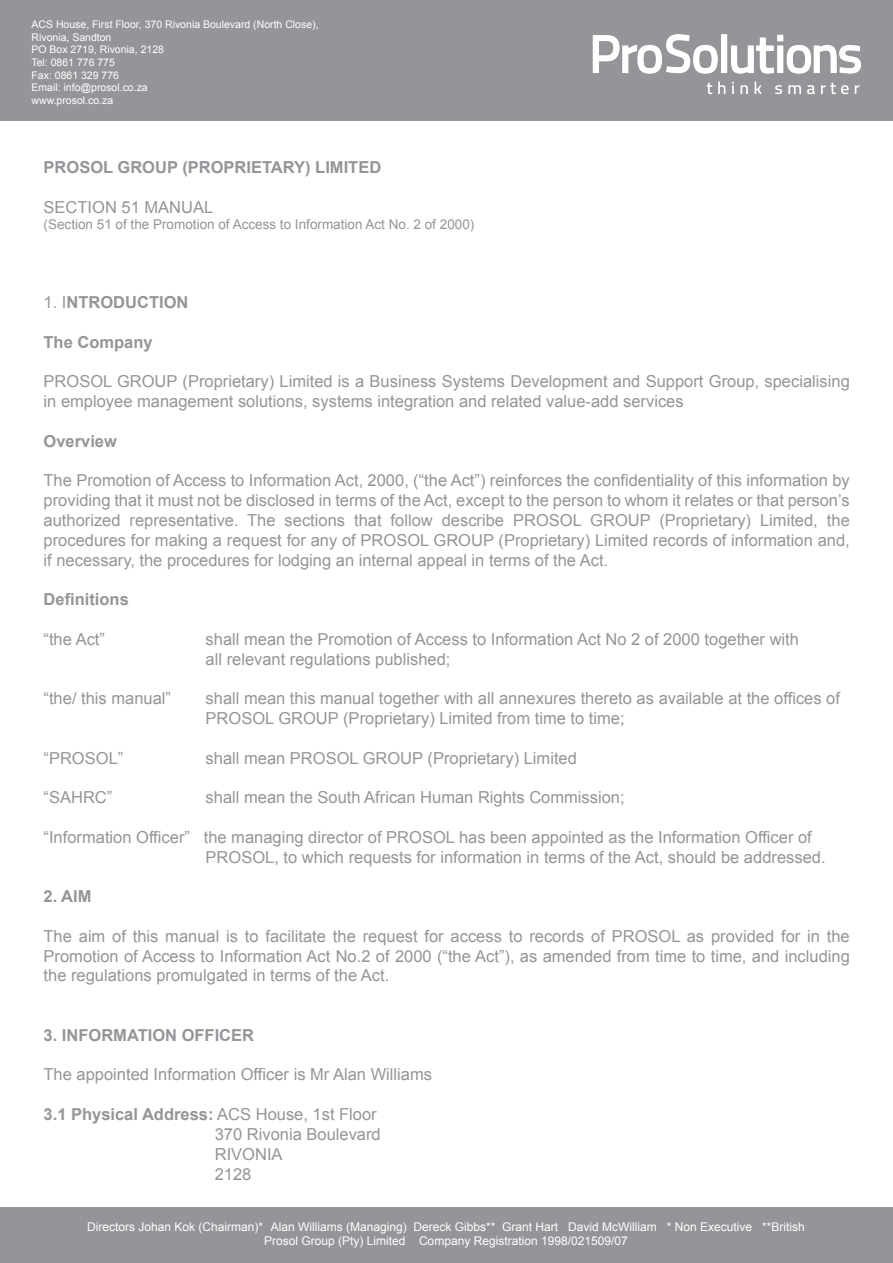
<style>
.page{position:relative;width:893px;height:1263px;background:#fff}
.page>*{position:absolute;margin:0;border:0;box-sizing:border-box;transform-origin:0 0}
.t1{font:16.5px/19.8px "Arial";color:#939598}
.t2{font:700 16.5px "Arial";color:#939598}
.t3{font:13.5px "Arial";color:#939598}
.t4{font:12px/14.4px "Arial";color:#fff;text-align:center}
.t5{font:10.5px/12.6px "Arial";color:#fff}
.s1{font-weight:400}
.s2{font-weight:700}
</style>
<div class="page">
<div style="left:0;top:0;width:892px;height:121px;background:#939598"></div>
<div style="left:721px;top:34px;width:6px;height:39px;background:#fff"></div>
<svg style="left:592px;top:34px;width:133px;height:60px"></svg>
<svg style="left:731px;top:34px;width:130px;height:61px"></svg>
<div style="left:1px;top:1207px;width:892px;height:56px;background:#939598"></div>
<p class="t5" style="left:32px;top:18px;width:289px">ACS House, First Floor, 370 Rivonia Boulevard (North Close),<br>Rivonia, Sandton<br>PO Box 2719, Rivonia, 2128<br>Tel: 0861 776 775<br>Fax: 0861 329 776<br>Email: info@prosol.co.za<br>www.prosol.co.za</p>
<p class="t2" style="left:44px;top:156px;width:339px">PROSOL GROUP (PROPRIETARY) LIMITED</p>
<p class="t1" style="left:44px;top:197px;width:171px">SECTION 51 MANUAL</p>
<p class="t3" style="left:44px;top:215px;width:432px">(Section 51 of the Promotion of Access to Information Act No. 2 of 2000)</p>
<p class="t2" style="left:44px;top:291px;width:146px"><span class="s1">1. I</span>NTRODUCTION</p>
<p class="t2" style="left:44px;top:331px;width:111px">The Company</p>
<p class="t1" style="left:44px;top:372px;width:808px">PROSOL GROUP (Proprietary) Limited is a Business Systems Development and Support Group, specialising in employee management solutions, systems integration and related value-add services</p>
<p class="t2" style="left:44px;top:430px;width:75px">Overview</p>
<p class="t1" style="left:44px;top:471px;width:808px;text-align:justify">The Promotion of Access to Information Act, 2000, (“the Act”) reinforces the confidentiality of this information by providing that it must not be disclosed in terms of the Act, except to the person to whom it relates or that person’s authorized representative. The sections that follow describe PROSOL GROUP (Proprietary) Limited, the procedures for making a request for any of PROSOL GROUP (Proprietary) Limited records of information and, if necessary, the procedures for lodging an internal appeal in terms of the Act.</p>
<p class="t2" style="left:44px;top:588px;width:87px">Definitions</p>
<p class="t1" style="left:44px;top:629px;width:63px">“the Act”</p>
<p class="t1" style="left:206px;top:629px;width:595px">shall mean the Promotion of Access to Information Act No 2 of 2000 together with all relevant regulations published;</p>
<p class="t1" style="left:44px;top:689px;width:129px">“the/ this manual”</p>
<p class="t1" style="left:206px;top:689px;width:636px">shall mean this manual together with all annexures thereto as available at the offices of<br>PROSOL GROUP (Proprietary) Limited from time to time;</p>
<p class="t1" style="left:44px;top:748px;width:81px">“PROSOL”</p>
<p class="t1" style="left:206px;top:748px;width:373px">shall mean PROSOL GROUP (Proprietary) Limited</p>
<p class="t1" style="left:44px;top:788px;width:70px">“SAHRC”</p>
<p class="t1" style="left:206px;top:788px;width:421px">shall mean the South African Human Rights Commission;</p>
<p class="t1" style="left:206px;top:827px;width:621px;text-indent:-162px">“Information Officer” the managing director of PROSOL has been appointed as the Information Officer of<br>PROSOL, to which requests for information in terms of the Act, should be addressed.</p>
<p class="t2" style="left:44px;top:885px;width:49px">2. AIM</p>
<p class="t1" style="left:44px;top:926px;width:808px;text-align:justify">The aim of this manual is to facilitate the request for access to records of PROSOL as provided for in the Promotion of Access to Information Act No.2 of 2000 (“the Act”), as amended from time to time, and including the regulations promulgated in terms of the Act.</p>
<p class="t2" style="left:44px;top:1024px;width:212px">3. INFORMATION OFFICER</p>
<p class="t1" style="left:44px;top:1065px;width:390px">The appointed Information Officer is Mr Alan Williams</p>
<p class="t1" style="left:215px;top:1104px;width:167px;text-indent:-171px"><span class="s2">3.1 Physical Address:</span> ACS House, 1st Floor<br>370 Rivonia Boulevard<br>RIVONIA<br>2128</p>
<p class="t4" style="left:87px;top:1220px;width:719px">Directors Johan Kok (Chairman)* Alan Williams (Managing) Dereck Gibbs** Grant Hart David McWilliam * Non Executive **British<br>Prosol Group (Pty) Limited Company Registration 1998/021509/07</p>
</div>
